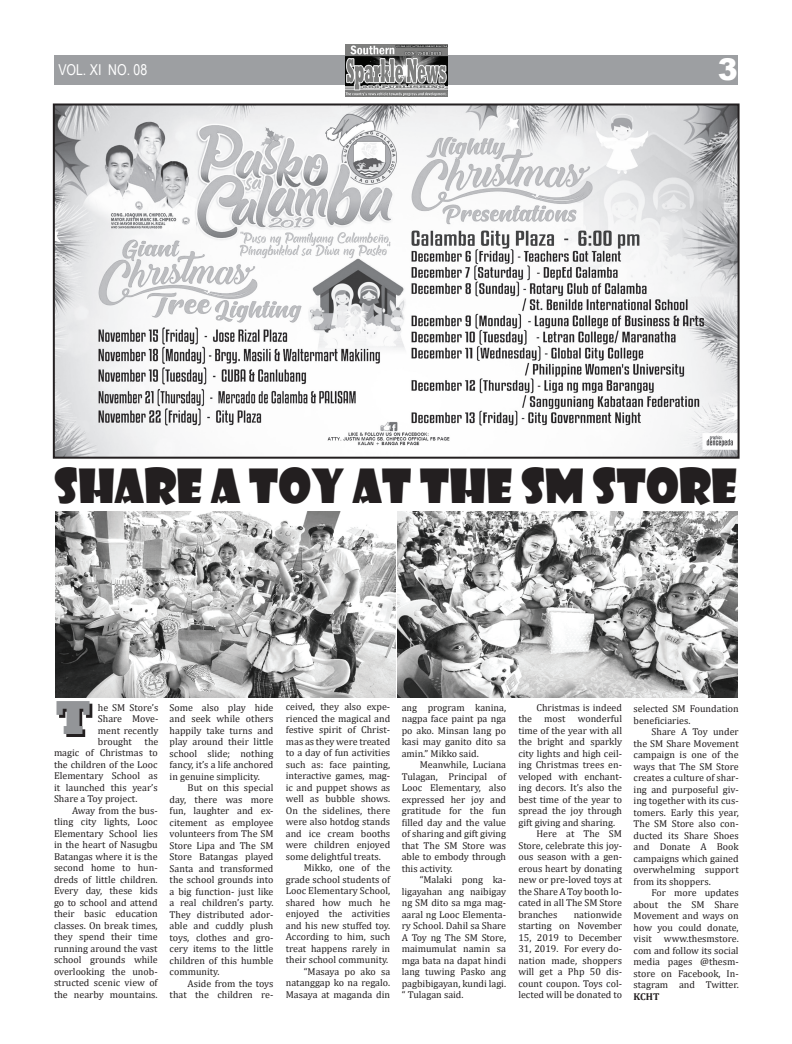
<style>
.page{position:relative;width:792px;height:1044px;background:#fff}
.page>*{position:absolute;margin:0;border:0;box-sizing:border-box;transform-origin:0 0}
.t1{font:800 49px "Rockwell";color:#939598}
.t2{font:46px "Showcard Gothic";color:#231f20}
.t3{font:900 30px "Arial";color:#fff}
.t4{font:15px "Arial Narrow";color:#fff}
.t5{font:10px/11.5px "Cambria";color:#231f20;text-align:justify}
.t6{font:700 10px "Cambria";color:#231f20}
</style>
<div class="page">
<div style="left:54px;top:56px;width:684px;height:29px;background:#9d9fa2"></div>
<img style="left:345px;top:44px;width:103px;height:53px">
<img style="left:56px;top:107px;width:681px;height:349px">
<div style="left:53px;top:104px;width:687px;height:355px;border:2px solid #231f20"></div>
<img style="left:55px;top:512px;width:340px;height:186px">
<img style="left:397px;top:512px;width:341px;height:186px">
<svg style="left:60px;top:704px;width:33px;height:33px"></svg>
<h3 class="t4" style="left:59px;top:59px;width:94px">VOL. VII NO. 22</h3>
<h3 class="t3" style="left:718px;top:47px;width:22px">3</h3>
<h3 class="t4" style="left:90px;top:59px;width:59px">X NO. 08</h3>
<h2 class="t2" style="left:54px;top:455px;width:685px">SHARE A TOY AT THE SM STORE</h2>
<h1 class="t1" style="left:55px;top:689px;width:38px">T</h1>
<p class="t5" style="left:98px;top:702px;width:62px">he SM Store’s Share Move&shy;ment recently</p>
<p class="t5" style="left:54px;top:736px;width:106px;text-indent:91px">the magic of Christmas to the children of the Looc Elementary School as it launched this year’s Share a Toy project.</p>
<p class="t5" style="left:54px;top:804px;width:105px;text-indent:18px">Away from the bus&shy;tling city lights, Looc Elementary School lies in the heart of Nasugbu Batangas where it is the second home to hun&shy;dreds of little children.<br>Every day, these kids go to school and attend their basic education classes. On break times, they spend their time running around the vast school grounds while overlooking the unob&shy;structed scenic view of the nearby mountains.</p>
<p class="t5" style="left:98px;top:736px;width:36px">brought</p>
<p class="t5" style="left:170px;top:702px;width:105px">Some also play hide and seek while others happily take turns and play around their little school slide; nothing fancy, it’s a life anchored in genuine simplicity.</p>
<p class="t5" style="left:170px;top:782px;width:105px;text-indent:18px">But on this special day, there was more fun, laughter and ex&shy;citement as employee volunteers from The SM Store Lipa and The SM Store Batangas played Santa and transformed the school grounds into a big function- just like a real children’s party.<br>They distributed ador&shy;able and cuddly plush toys, clothes and gro&shy;cery items to the little children of this humble community.</p>
<p class="t5" style="left:170px;top:978px;width:105px;text-align:right">Aside from the toys that the children re-</p>
<p class="t5" style="left:286px;top:701px;width:106px">ceived, they also expe-</p>
<p class="t5" style="left:286px;top:712px;width:106px">rienced the magical and</p>
<p class="t5" style="left:286px;top:724px;width:106px">festive spirit of Christ-</p>
<p class="t5" style="left:286px;top:735px;width:106px">mas as they were treated</p>
<p class="t5" style="left:286px;top:747px;width:106px">to a day of fun activities</p>
<p class="t5" style="left:286px;top:758px;width:106px">such as: face painting,</p>
<p class="t5" style="left:286px;top:770px;width:106px">interactive games, mag-</p>
<p class="t5" style="left:286px;top:781px;width:106px">ic and puppet shows as</p>
<p class="t5" style="left:286px;top:793px;width:106px">well as bubble shows.</p>
<p class="t5" style="left:286px;top:804px;width:106px">On the sidelines, there</p>
<p class="t5" style="left:286px;top:816px;width:106px">were also hotdog stands</p>
<p class="t5" style="left:286px;top:827px;width:106px">and ice cream booths</p>
<p class="t5" style="left:286px;top:839px;width:106px">were children enjoyed</p>
<p class="t5" style="left:286px;top:850px;width:97px">some delightful treats.</p>
<p class="t5" style="left:304px;top:862px;width:88px">Mikko, one of the</p>
<p class="t5" style="left:286px;top:873px;width:106px">grade school students of</p>
<p class="t5" style="left:286px;top:885px;width:106px">Looc Elementary School,</p>
<p class="t5" style="left:286px;top:896px;width:106px">shared how much he</p>
<p class="t5" style="left:286px;top:908px;width:106px">enjoyed the activities</p>
<p class="t5" style="left:286px;top:919px;width:106px">and his new stuffed toy.</p>
<p class="t5" style="left:286px;top:931px;width:106px">According to him, such</p>
<p class="t5" style="left:286px;top:942px;width:106px">treat happens rarely in</p>
<p class="t5" style="left:286px;top:954px;width:104px">their school community.</p>
<p class="t5" style="left:304px;top:965px;width:88px">“Masaya po ako sa</p>
<p class="t5" style="left:286px;top:977px;width:106px">natanggap ko na regalo.</p>
<p class="t5" style="left:286px;top:988px;width:106px">Masaya at maganda din</p>
<p class="t5" style="left:402px;top:701px;width:106px">ang program kanina, nagpa face paint pa nga po ako. Minsan lang po kasi may ganito dito sa amin.” Mikko said.</p>
<p class="t5" style="left:402px;top:759px;width:106px;text-indent:18px">Meanwhile, Luciana Tulagan, Principal of Looc Elementary, also expressed her joy and gratitude for the fun filled day and the value of sharing and gift giving that The SM Store was able to embody through this activity.</p>
<p class="t5" style="left:402px;top:874px;width:106px;text-indent:18px">“Malaki pong ka&shy;ligayahan ang naibigay ng SM dito sa mga mag&shy;aaral ng Looc Elementa&shy;ry School. Dahil sa Share A Toy ng The SM Store, maimumulat namin sa mga bata na dapat hindi lang tuwing Pasko ang pagbibigayan, kundi lagi. “ Tulagan said.</p>
<p class="t5" style="left:536px;top:701px;width:87px">Christmas is indeed</p>
<p class="t5" style="left:518px;top:713px;width:105px">the most wonderful</p>
<p class="t5" style="left:518px;top:724px;width:105px">time of the year with all</p>
<p class="t5" style="left:518px;top:736px;width:105px">the bright and sparkly</p>
<p class="t5" style="left:518px;top:747px;width:105px">city lights and high ceil-</p>
<p class="t5" style="left:518px;top:759px;width:105px">ing Christmas trees en-</p>
<p class="t5" style="left:518px;top:770px;width:105px">veloped with enchant-</p>
<p class="t5" style="left:518px;top:782px;width:105px">ing decors. It’s also the</p>
<p class="t5" style="left:518px;top:793px;width:105px">best time of the year to</p>
<p class="t5" style="left:518px;top:805px;width:105px">spread the joy through</p>
<p class="t5" style="left:518px;top:816px;width:98px">gift giving and sharing.</p>
<p class="t5" style="left:536px;top:828px;width:87px">Here at The SM</p>
<p class="t5" style="left:518px;top:839px;width:105px">Store, celebrate this joy-</p>
<p class="t5" style="left:518px;top:851px;width:105px">ous season with a gen-</p>
<p class="t5" style="left:518px;top:862px;width:105px">erous heart by donating</p>
<p class="t5" style="left:518px;top:874px;width:105px">new or pre-loved toys at</p>
<p class="t5" style="left:518px;top:885px;width:105px">the Share A Toy booth lo-</p>
<p class="t5" style="left:518px;top:897px;width:105px">cated in all The SM Store</p>
<p class="t5" style="left:518px;top:908px;width:41px">branches</p>
<p class="t5" style="left:518px;top:908px;width:105px;text-indent:55px">nationwide starting on November 15, 2019 to December 31, 2019. For every do&shy;nation made, shoppers will get a Php 50 dis&shy;count coupon. Toys col&shy;lected will be donated to</p>
<p class="t5" style="left:634px;top:703px;width:107px">selected SM Foundation beneficiaries.</p>
<p class="t5" style="left:634px;top:726px;width:107px;text-indent:18px">Share A Toy under the SM Share Movement campaign is one of the ways that The SM Store creates a culture of shar&shy;ing and purposeful giv&shy;ing together with its cus&shy;tomers. Early this year, The SM Store also con&shy;ducted its Share Shoes and Donate A Book campaigns which gained overwhelming support from its shoppers.</p>
<p class="t5" style="left:634px;top:887px;width:107px;text-indent:18px">For more updates about the SM Share Movement and ways on how you could donate, visit www.thesmstore. com and follow its social media pages @thesm&shy;store on Facebook, In&shy;stagram and Twitter.</p>
<p class="t6" style="left:634px;top:990px;width:27px">KCHT</p>
</div>
